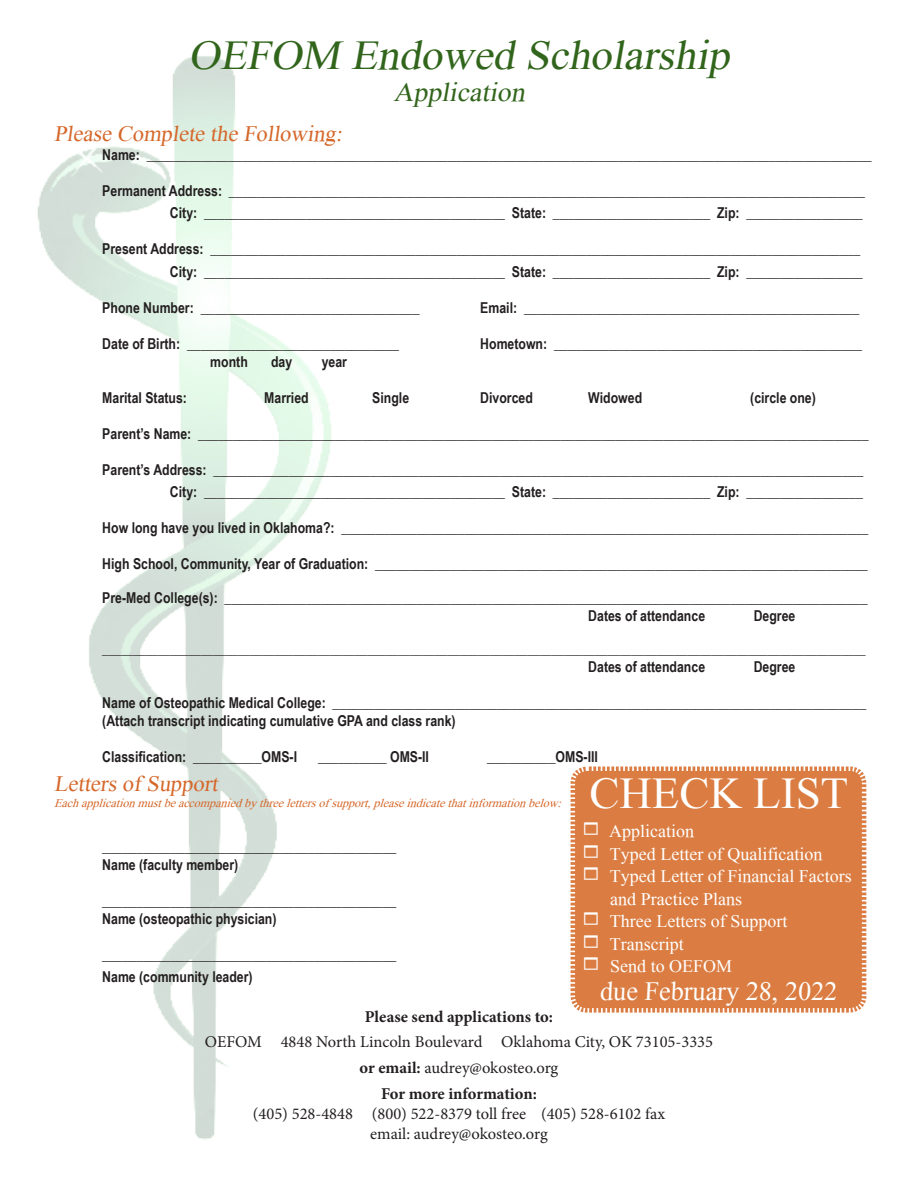
<style>
.page{position:relative;width:918px;height:1188px;background:#fff}
.page>*{position:absolute;margin:0;border:0;box-sizing:border-box;transform-origin:0 0}
.t1{font:45px "Mongolian Baiti";color:#fff}
.t2{font:italic 42px "Mongolian Baiti";color:#31651b}
.t3{font:27px "Mongolian Baiti";color:#fff}
.t4{font:italic 27px "Mongolian Baiti";color:#31651b}
.t5{font:22.5px "Mongolian Baiti";color:#d56729}
.t6{font:18px/22.5px "Mongolian Baiti";color:#fff}
.t7{font:16.5px "Minion Pro";color:#231f20}
.t8{font:700 16.5px "Minion Pro";letter-spacing:-.005em;color:#231f20}
.t9{font:700 15px "Arial Narrow";color:#231f20}
.t10{font:700 15px "Arial Narrow";color:#231f20}
.t11{font:700 13.5px "Arial Narrow";color:#231f20}
.t12{font:italic 12px "Mongolian Baiti";color:#d56729}
.s1{font-style:inherit}
.s2{font-weight:700}
</style>
<div class="page">
<img style="left:37px;top:56px;width:295px;height:1084px">
<div style="left:570px;top:766px;width:297px;height:247px;background:#db7d42"></div>
<svg style="left:584px;top:822px;width:14px;height:13px"></svg>
<svg style="left:584px;top:845px;width:14px;height:12px"></svg>
<svg style="left:584px;top:867px;width:14px;height:13px"></svg>
<svg style="left:584px;top:912px;width:14px;height:13px"></svg>
<svg style="left:584px;top:935px;width:14px;height:12px"></svg>
<svg style="left:584px;top:957px;width:14px;height:13px"></svg>
<p class="t2" style="left:189px;top:32px;width:542px">OEFOM Endowed Scholarship</p>
<p class="t4" style="left:393px;top:78px;width:138px">App lication</p>
<p class="t5" style="left:54px;top:121px;width:293px">Please Complete the Following:</p>
<p class="t10" style="left:102px;top:143px;width:771px">N<span class="s1">ame</span>: __________________________________________________________________________________________________________</p>
<p class="t9" style="left:102px;top:179px;width:764px"><span class="s1">P</span>ermanent Address: _____________________________________________________________________________________________</p>
<p class="t9" style="left:170px;top:202px;width:694px">City: ____________________________________________ State: _______________________ Zip: _________________</p>
<p class="t9" style="left:102px;top:238px;width:760px"><span class="s1">P</span>resent Address: _______________________________________________________________________________________________</p>
<p class="t9" style="left:170px;top:260px;width:694px">City: ____________________________________________ State: _______________________ Zip: _________________</p>
<p class="t9" style="left:102px;top:296px;width:319px">Phone Number: ________________________________</p>
<p class="t9" style="left:480px;top:296px;width:380px">Email: _________________________________________________</p>
<p class="t9" style="left:102px;top:332px;width:298px">Date of Birth: _______________________________</p>
<p class="t9" style="left:480px;top:332px;width:383px">Hometown: _____________________________________________</p>
<p class="t9" style="left:210px;top:350px;width:39px">month</p>
<p class="t9" style="left:271px;top:350px;width:23px">day</p>
<p class="t9" style="left:322px;top:350px;width:27px">year</p>
<p class="t9" style="left:102px;top:386px;width:86px">Marital Status:</p>
<p class="t9" style="left:264px;top:386px;width:46px">Married</p>
<p class="t9" style="left:372px;top:386px;width:38px">Single</p>
<p class="t9" style="left:480px;top:386px;width:54px">Divorced</p>
<p class="t9" style="left:588px;top:386px;width:55px">Widowed</p>
<p class="t9" style="left:750px;top:386px;width:67px">(circle one)</p>
<p class="t10" style="left:102px;top:422px;width:768px">P<span class="s1">arent’s</span> N<span class="s1">ame</span>: __________________________________________________________________________________________________</p>
<p class="t9" style="left:102px;top:458px;width:763px"><span class="s1">P</span>arent’s Address: _______________________________________________________________________________________________</p>
<p class="t9" style="left:170px;top:481px;width:694px">City: ____________________________________________ State: _______________________ Zip: _________________</p>
<p class="t9" style="left:102px;top:517px;width:767px">How long have you lived in Oklahoma?: _____________________________________________________________________________</p>
<p class="t9" style="left:102px;top:553px;width:767px">High School, Community, Year of Graduation: ________________________________________________________________________</p>
<p class="t9" style="left:102px;top:587px;width:767px">Pre-Med College(s): ______________________________________________________________________________________________</p>
<p class="t9" style="left:588px;top:605px;width:118px">Dates of attendance</p>
<p class="t9" style="left:754px;top:605px;width:43px">Degree</p>
<p class="t11" style="left:102px;top:639px;width:765px">____________________________________________________________________________________________________________________________</p>
<p class="t9" style="left:588px;top:655px;width:118px">Dates of attendance</p>
<p class="t9" style="left:754px;top:655px;width:43px">Degree</p>
<p class="t9" style="left:102px;top:691px;width:765px">Name of Osteopathic Medical College: ______________________________________________________________________________</p>
<p class="t9" style="left:102px;top:709px;width:355px">(Attach transcript indicating cumulative GPA and class rank)</p>
<p class="t9" style="left:102px;top:745px;width:196px">Classification: __________OMS-I</p>
<p class="t9" style="left:318px;top:745px;width:112px">__________ OMS-II</p>
<p class="t9" style="left:487px;top:745px;width:112px">__________OMS-III</p>
<p class="t5" style="left:54px;top:772px;width:169px">Letters of Support</p>
<p class="t12" style="left:54px;top:797px;width:512px">Eachapp licationmustbeaccomp aniedby threelettersof supp ort,p leaseindicatethatinformationbelow:</p>
<p class="t9" style="left:102px;top:836px;width:296px">___________________________________________</p>
<p class="t9" style="left:102px;top:854px;width:138px">Name (faculty member)</p>
<p class="t9" style="left:102px;top:890px;width:296px">___________________________________________</p>
<p class="t9" style="left:102px;top:908px;width:176px">Name (osteopathic physician)</p>
<p class="t9" style="left:102px;top:944px;width:296px">___________________________________________</p>
<p class="t9" style="left:102px;top:965px;width:152px">Name (community leader)</p>
<p class="t1" style="left:589px;top:769px;width:260px">CHECK LIST</p>
<p class="t6" style="left:609px;top:820px;width:86px">Application</p>
<p class="t6" style="left:610px;top:842px;width:214px">Typed Letter of Qualification</p>
<p class="t6" style="left:610px;top:865px;width:243px">Typed Letter of Financial Factors and Practice Plans</p>
<p class="t6" style="left:610px;top:910px;width:179px">Three Letters of Support</p>
<p class="t6" style="left:610px;top:932px;width:75px">Transcript</p>
<p class="t6" style="left:610px;top:955px;width:124px">Send to OEFOM</p>
<p class="t3" style="left:600px;top:977px;width:240px">due February 28, 2022</p>
<p class="t8" style="left:365px;top:1005px;width:190px">Please send applications to:</p>
<p class="t7" style="left:205px;top:1031px;width:510px">OEFOM 4848 North Lincoln Boulevard Oklahoma City, OK 73105-3335</p>
<p class="t7" style="left:360px;top:1056px;width:200px"><span class="s2">or email:</span> audrey@okosteo.org</p>
<p class="t8" style="left:381px;top:1082px;width:157px">For more information:</p>
<p class="t7" style="left:253px;top:1103px;width:414px">(405) 528-4848 (800) 522-8379 toll free (405) 528-6102 fax</p>
<p class="t7" style="left:370px;top:1122px;width:179px">email: audrey@okosteo.org</p>
</div>
